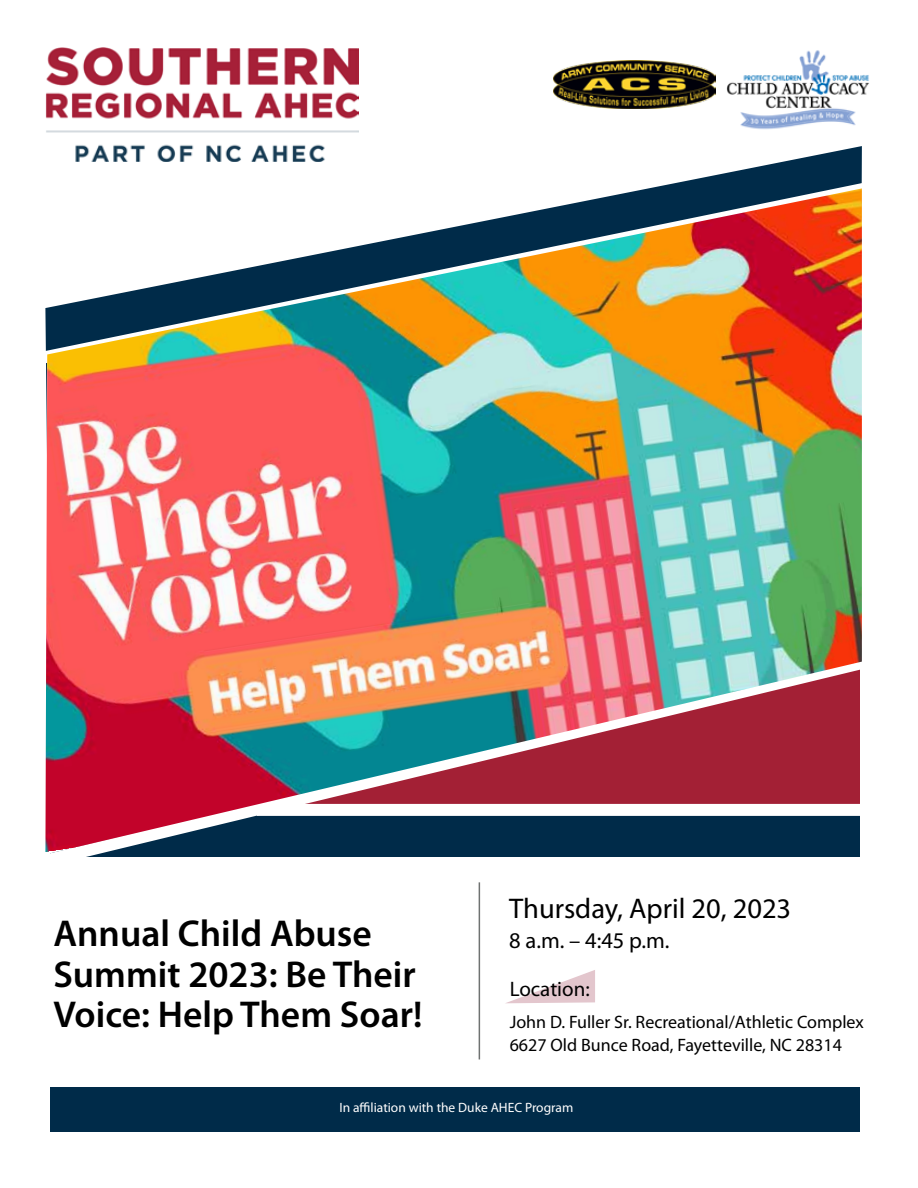
<style>
.page{position:relative;width:918px;height:1188px;background:#fff}
.page>*{position:absolute;margin:0;border:0;box-sizing:border-box;transform-origin:0 0}
.t1{font:600 37.5px/40.5px "Myriad Pro";color:#000}
.t2{font:28.5px "Myriad Pro";color:#000}
.t3{font:22.5px "Myriad Pro";color:#000}
.t4{font:21px "Myriad Pro";color:#000}
.t5{font:18px/23.4px "Myriad Pro";color:#000}
.t6{font:13.5px "Myriad Pro";color:#fff}
</style>
<div class="page">
<svg style="left:506px;top:970px;width:89px;height:33px"></svg>
<img style="left:554px;top:60px;width:162px;height:48px">
<img style="left:726px;top:50px;width:143px;height:80px">
<hr style="left:479px;top:882px;width:1px;height:177px;background:#6f7271">
<div style="left:50px;top:1087px;width:810px;height:44px;background:#002b49"></div>
<svg style="left:726px;top:146px;width:136px;height:27px"></svg>
<img style="left:45px;top:47px;width:313px;height:115px">
<svg style="left:651px;top:173px;width:211px;height:15px"></svg>
<hr style="left:86px;top:854px;width:774px;height:3px;background:#002b49">
<img style="left:45px;top:188px;width:817px;height:664px">
<h1 class="t1" style="left:54px;top:912px;width:371px">Annual Child Abuse<br>Summit 2023: Be Their<br>Voice: Help Them Soar!</h1>
<h2 class="t2" style="left:509px;top:891px;width:284px">Thursday, April 20, 2023</h2>
<p class="t3" style="left:509px;top:926px;width:162px">8 a.m. – 4:45 p.m.</p>
<p class="t4" style="left:510px;top:976px;width:81px">Location:</p>
<p class="t5" style="left:510px;top:1010px;width:356px">John D. Fuller Sr. Recreational/Athletic Complex<br>6627 Old Bunce Road, Fayetteville, NC 28314</p>
<p class="t6" style="left:339px;top:1099px;width:235px">In affiliation with the Duke AHEC Program</p>
</div>
